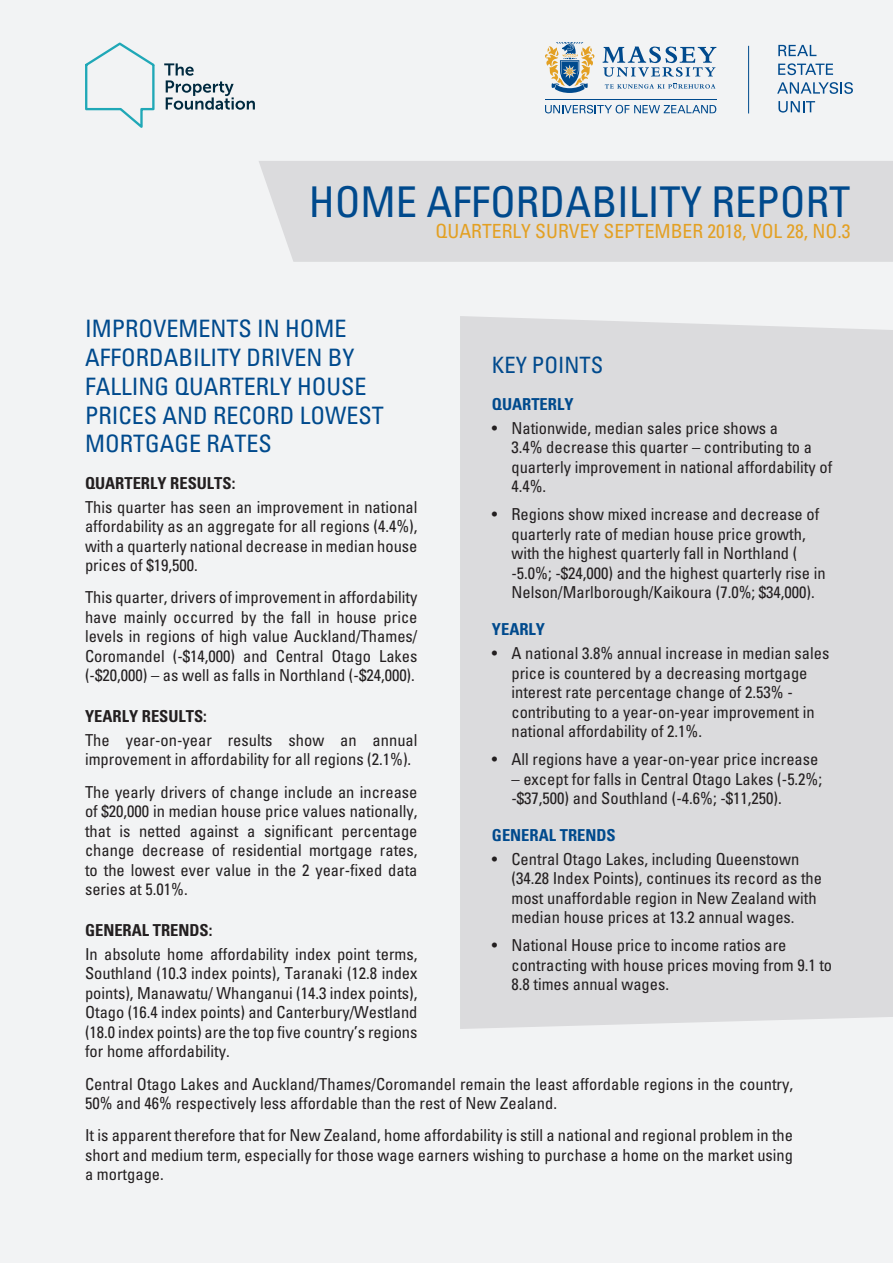
<style>
.page{position:relative;width:893px;height:1263px;background:#f2f3f4}
.page>*{position:absolute;margin:0;border:0;box-sizing:border-box;transform-origin:0 0}
.t1{font:42.45px "Univers Condensed Macron";color:#004a8d}
.t2{font:24px/28.8px "Univers Condensed Macron";color:#004a8d}
.t3{font:22.5px "Univers Condensed Macron";color:#004a8d}
.t4{font:19.5px "Univers Condensed Macron";color:#e3a023}
.t5{font:16.5px/19.5px "Univers Condensed Macron";color:#231f20}
.t6{font:16.5px "Univers Condensed Bold Macron";color:#231f20}
.t7{font:16.5px "Univers Condensed Bold Macron";color:#004a8d}
</style>
<div class="page">
<div style="left:259px;top:161px;width:634px;height:101px;background:#dbdbdd"></div>
<div style="left:460px;top:316px;width:433px;height:713px;background:#dbdbdd"></div>
<svg style="left:164px;top:63px;width:91px;height:47px"></svg>
<svg style="left:85px;top:43px;width:70px;height:85px"></svg>
<svg style="left:545px;top:105px;width:171px;height:8px"></svg>
<hr style="left:545px;top:99px;width:171px;height:1px;background:#004a8d">
<svg style="left:545px;top:42px;width:50px;height:51px"></svg>
<svg style="left:603px;top:47px;width:113px;height:30px"></svg>
<svg style="left:605px;top:83px;width:110px;height:6px"></svg>
<hr style="left:748px;top:46px;width:1px;height:67px;background:#004a8d">
<svg style="left:778px;top:45px;width:38px;height:11px"></svg>
<svg style="left:778px;top:63px;width:55px;height:12px"></svg>
<svg style="left:777px;top:82px;width:76px;height:12px"></svg>
<svg style="left:778px;top:101px;width:37px;height:12px"></svg>
<h1 class="t1" style="left:309px;top:175px;width:543px">HOME AFFORDABILITY REPORT</h1>
<p class="t4" style="left:436px;top:219px;width:416px">QUARTERLY SURVEY SEPTEMBER 2018, VOL 28, NO.3</p>
<h2 class="t2" style="left:85px;top:313px;width:300px">IMPROVEMENTS IN HOME<br>AFFORDABILITY DRIVEN BY<br>FALLING QUARTERLY HOUSE<br>PRICES AND RECORD LOWEST<br>MORTGAGE RATES</h2>
<p class="t6" style="left:85px;top:473px;width:152px">QUARTERLY RESULTS:</p>
<p class="t5" style="left:85px;top:496px;width:334px;text-align:justify">This quarter has seen an improvement in national affordability as an aggregate for all regions (4.4%), with a quarterly national decrease in median house prices of $19,500.</p>
<p class="t5" style="left:85px;top:587px;width:334px;text-align:justify">This quarter, drivers of improvement in affordability have mainly occurred by the fall in house price levels in regions of high value Auckland/Thames/ Coromandel (-$14,000) and Central Otago Lakes (-$20,000) – as well as falls in Northland (-$24,000).</p>
<p class="t6" style="left:85px;top:706px;width:123px">YEARLY RESULTS:</p>
<p class="t5" style="left:85px;top:730px;width:334px">The year-on-year results show an annual improvement in affordability for all regions (2.1%).</p>
<p class="t5" style="left:85px;top:782px;width:334px;text-align:justify">The yearly drivers of change include an increase of $20,000 in median house price values nationally, that is netted against a significant percentage change decrease of residential mortgage rates, to the lowest ever value in the 2 year-fixed data series at 5.01%.</p>
<p class="t6" style="left:85px;top:920px;width:129px">GENERAL TRENDS:</p>
<p class="t5" style="left:85px;top:944px;width:334px;text-align:justify">In absolute home affordability index point terms, Southland (10.3 index points), Taranaki (12.8 index points), Manawatu/ Whanganui (14.3 index points), Otago (16.4 index points) and Canterbury/Westland (18.0 index points) are the top five country’s regions for home affordability.</p>
<p class="t5" style="left:85px;top:1073px;width:710px">Central Otago Lakes and Auckland/Thames/Coromandel remain the least affordable regions in the country,<br>50% and 46% respectively less affordable than the rest of New Zealand.</p>
<p class="t5" style="left:85px;top:1125px;width:710px;text-align:justify">It is apparent therefore that for New Zealand, home affordability is still a national and regional problem in the short and medium term, especially for those wage earners wishing to purchase a home on the market using a mortgage.</p>
<h3 class="t3" style="left:492px;top:351px;width:113px">KEY POINTS</h3>
<p class="t7" style="left:492px;top:394px;width:83px">QUARTERLY</p>
<p class="t5" style="left:511px;top:418px;width:322px;text-indent:-20px">• Nationwide, median sales price shows a<br>3.4% decrease this quarter – contributing to a quarterly improvement in national affordability of 4.4%.</p>
<p class="t5" style="left:511px;top:504px;width:316px;text-indent:-20px">• Regions show mixed increase and decrease of quarterly rate of median house price growth, with the highest quarterly fall in Northland ( -5.0%; -$24,000) and the highest quarterly rise in Nelson/Marlborough/Kaikoura (7.0%; $34,000).</p>
<p class="t7" style="left:492px;top:619px;width:55px">YEARLY</p>
<p class="t5" style="left:511px;top:643px;width:319px;text-indent:-20px">• A national 3.8% annual increase in median sales price is countered by a decreasing mortgage interest rate percentage change of 2.53% - contributing to a year-on-year improvement in national affordability of 2.1%.</p>
<p class="t5" style="left:492px;top:749px;width:328px">• All regions have a year-on-year price increase</p>
<p class="t5" style="left:511px;top:768px;width:312px">– except for falls in Central Otago Lakes (-5.2%; -$37,500) and Southland (-4.6%; -$11,250).</p>
<p class="t7" style="left:492px;top:825px;width:125px">GENERAL TRENDS</p>
<p class="t5" style="left:511px;top:848px;width:312px;text-indent:-20px">• Central Otago Lakes, including Queenstown (34.28 Index Points), continues its record as the most unaffordable region in New Zealand with median house prices at 13.2 annual wages.</p>
<p class="t5" style="left:511px;top:935px;width:322px;text-indent:-20px">• National House price to income ratios are contracting with house prices moving from 9.1 to<br>8.8 times annual wages.</p>
</div>
